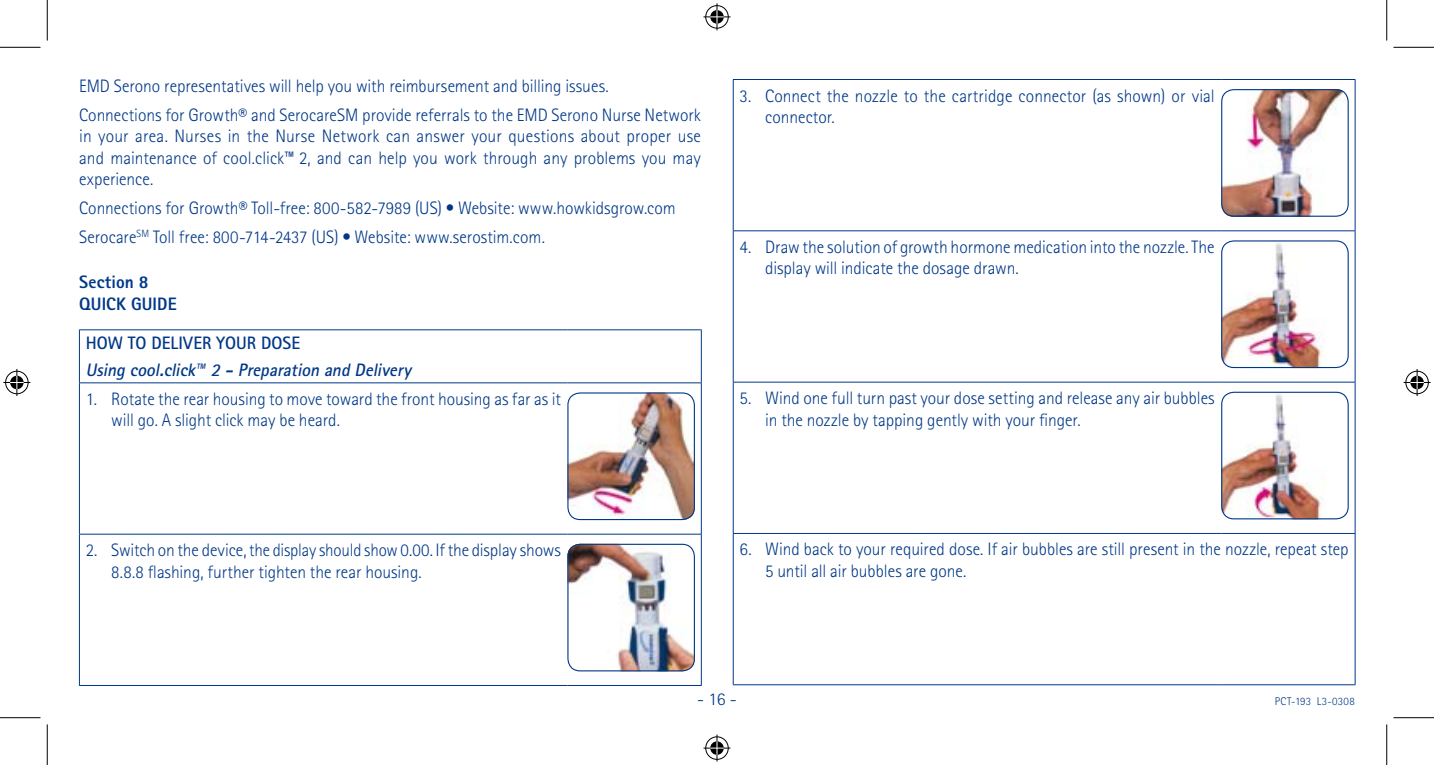
<style>
.page{position:relative;width:1434px;height:765px;background:#fff}
.page>*{position:absolute;margin:0;border:0;box-sizing:border-box;transform-origin:0 0}
.t1{font:300 18px/21.4px "Rotis Sans Serif Pro";color:#003888}
.t2{font:italic 700 18px "Rotis Sans Serif Pro";color:#003888}
.t3{font:700 18px "Rotis Sans Serif Pro";letter-spacing:.01em;color:#003888}
.t4{font:800 18px/21.4px "Rotis Sans Serif Pro";letter-spacing:.005em;color:#003888}
.t5{font:300 11.25px "Rotis Sans Serif Pro";letter-spacing:.03em;color:#003888}
</style>
<div class="page">
<hr style="left:701px;top:383px;width:1px;height:150px;background:#003888">
<hr style="left:701px;top:534px;width:1px;height:150px;background:#003888">
<hr style="left:79px;top:329px;width:488px;height:1px;background:#003888">
<hr style="left:79px;top:330px;width:1px;height:52px;background:#003888">
<hr style="left:567px;top:329px;width:135px;height:1px;background:#003888">
<hr style="left:701px;top:330px;width:1px;height:52px;background:#003888">
<hr style="left:79px;top:382px;width:488px;height:1px;background:#003888">
<hr style="left:79px;top:383px;width:1px;height:150px;background:#003888">
<hr style="left:567px;top:382px;width:135px;height:1px;background:#003888">
<hr style="left:79px;top:533px;width:488px;height:1px;background:#003888">
<hr style="left:79px;top:534px;width:1px;height:150px;background:#003888">
<hr style="left:567px;top:533px;width:135px;height:1px;background:#003888">
<hr style="left:79px;top:684px;width:488px;height:1px;background:#003888">
<hr style="left:567px;top:684px;width:135px;height:1px;background:#003888">
<img style="left:569px;top:394px;width:126px;height:126px">
<div style="left:567px;top:392px;width:128px;height:128px;border:1px solid #003888;border-radius:12px"></div>
<img style="left:567px;top:545px;width:128px;height:126px">
<div style="left:567px;top:543px;width:128px;height:128px;border:1px solid #003888;border-radius:12px"></div>
<hr style="left:1355px;top:80px;width:1px;height:150px;background:#003888">
<hr style="left:1355px;top:231px;width:1px;height:150px;background:#003888">
<hr style="left:1355px;top:382px;width:1px;height:151px;background:#003888">
<hr style="left:733px;top:533px;width:488px;height:1px;background:#003888">
<hr style="left:733px;top:533px;width:1px;height:151px;background:#003888">
<hr style="left:1221px;top:533px;width:134px;height:1px;background:#003888">
<hr style="left:1355px;top:533px;width:1px;height:151px;background:#003888">
<hr style="left:733px;top:684px;width:488px;height:1px;background:#003888">
<hr style="left:1221px;top:684px;width:134px;height:1px;background:#003888">
<hr style="left:733px;top:79px;width:488px;height:1px;background:#003888">
<hr style="left:733px;top:80px;width:1px;height:150px;background:#003888">
<hr style="left:1221px;top:79px;width:134px;height:1px;background:#003888">
<hr style="left:733px;top:230px;width:488px;height:1px;background:#003888">
<hr style="left:733px;top:231px;width:1px;height:150px;background:#003888">
<hr style="left:1221px;top:230px;width:134px;height:1px;background:#003888">
<hr style="left:733px;top:381px;width:488px;height:1px;background:#003888">
<hr style="left:733px;top:382px;width:1px;height:151px;background:#003888">
<hr style="left:1221px;top:381px;width:134px;height:1px;background:#003888">
<img style="left:1221px;top:89px;width:128px;height:128px">
<div style="left:1221px;top:89px;width:128px;height:128px;border:1px solid #003888;border-radius:12px"></div>
<img style="left:1221px;top:242px;width:128px;height:126px">
<div style="left:1221px;top:240px;width:128px;height:128px;border:1px solid #003888;border-radius:12px"></div>
<img style="left:1221px;top:393px;width:128px;height:126px">
<div style="left:1221px;top:391px;width:128px;height:128px;border:1px solid #003888;border-radius:12px"></div>
<hr style="left:0;top:47px;width:40px;height:1px;background:#000">
<hr style="left:1393px;top:47px;width:41px;height:1px;background:#000">
<hr style="left:0;top:717px;width:40px;height:1px;background:#000">
<hr style="left:1393px;top:717px;width:41px;height:1px;background:#000">
<hr style="left:47px;top:0;width:1px;height:41px;background:#000">
<hr style="left:47px;top:724px;width:1px;height:40px;background:#000">
<hr style="left:1386px;top:0;width:1px;height:41px;background:#000">
<hr style="left:1386px;top:724px;width:1px;height:40px;background:#000">
<svg style="left:703px;top:3px;width:27px;height:27px"></svg>
<svg style="left:703px;top:734px;width:27px;height:27px"></svg>
<svg style="left:3px;top:369px;width:27px;height:27px"></svg>
<svg style="left:1403px;top:369px;width:27px;height:27px"></svg>
<p class="t1" style="left:79px;top:71px;width:623px;line-height:29px">EMD Serono representatives will help you with reimbursement and billing issues.<br>Connections for Growth® and SerocareSM provide referrals to the EMD Serono Nurse Network</p>
<p class="t1" style="left:79px;top:125px;width:623px;text-align:justify">in your area. Nurses in the Nurse Network can answer your questions about proper use and maintenance of cool.click™ 2, and can help you work through any problems you may experience.</p>
<p class="t1" style="left:79px;top:194px;width:598px;line-height:29px">Connections for Growth® Toll-free: 800-582-7989 (US) • Website: www.howkidsgrow.com<br>Serocare<sup>SM</sup> Toll free: 800-714-2437 (US) • Website: www.serostim.com.</p>
<p class="t4" style="left:79px;top:271px;width:99px">Section 8<br>QUICK GUIDE</p>
<p class="t3" style="left:86px;top:331px;width:206px">HOW TO DELIVER YOUR DOSE</p>
<p class="t2" style="left:86px;top:359px;width:331px">Using cool.click™ 2 - Preparation and Delivery</p>
<p class="t1" style="left:111px;top:388px;width:451px;text-indent:-26px">1. Rotate the rear housing to move toward the front housing as far as it will go. A slight click may be heard.</p>
<p class="t1" style="left:765px;top:85px;width:451px;text-indent:-26px">3. Connect the nozzle to the cartridge connector (as shown) or vial connector.</p>
<p class="t1" style="left:765px;top:236px;width:451px;text-indent:-26px">4. Draw the solution of growth hormone medication into the nozzle. The display will indicate the dosage drawn.</p>
<p class="t1" style="left:765px;top:387px;width:451px;text-indent:-26px">5. Wind one full turn past your dose setting and release any air bubbles in the nozzle by tapping gently with your finger.</p>
<p class="t1" style="left:111px;top:539px;width:451px;text-indent:-26px">2. Switch on the device, the display should show 0.00. If the display shows<br>8.8.8 flashing, further tighten the rear housing.</p>
<p class="t1" style="left:765px;top:538px;width:585px;text-indent:-26px">6. Wind back to your required dose. If air bubbles are still present in the nozzle, repeat step<br>5 until all air bubbles are gone.</p>
<p class="t1" style="left:697px;top:687px;width:41px">- 16 -</p>
<p class="t5" style="left:1275px;top:694px;width:82px">PCT-193 L3-0308</p>
</div>
